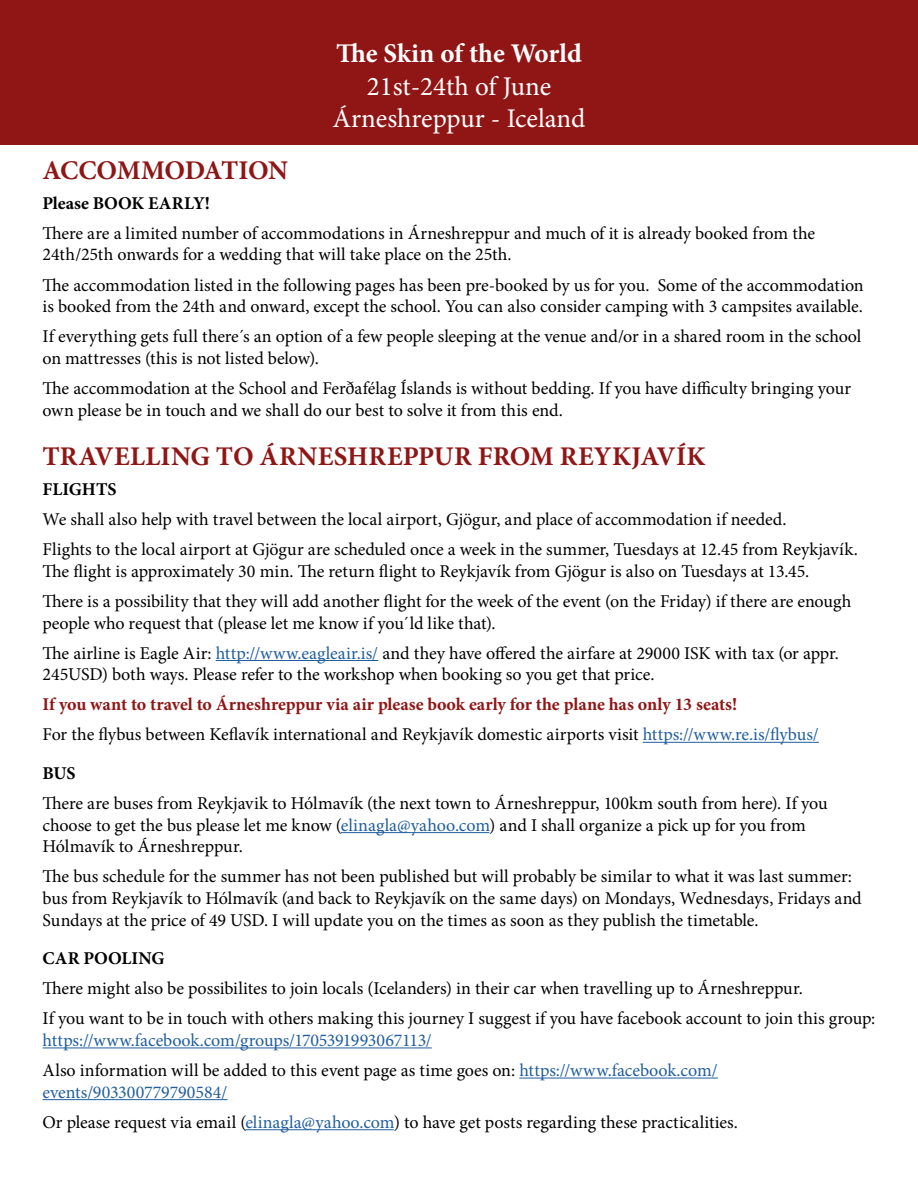
<style>
.page{position:relative;width:918px;height:1188px;background:#fff}
.page>*{position:absolute;margin:0;border:0;box-sizing:border-box;transform-origin:0 0}
.t1{font:700 27px "Minion Pro";color:#901616}
.t2{font:27px/32.4px "Minion Pro";letter-spacing:-.005em;color:#fff;text-align:center}
.t3{font:700 27px "Minion Pro";color:#fff}
.t4{font:700 27px "Minion Pro";letter-spacing:-.02em;color:#901616}
.t5{font:18px/21.6px "Minion Pro";letter-spacing:-.005em;color:#000}
.t6{font:700 18px/30.2px "Minion Pro";color:#901616}
.t7{font:18px/30.2px "Minion Pro";letter-spacing:-.005em;color:#215e9e}
.t8{font:700 18px "Minion Pro";color:#000}
.s1{color:#215e9e}
.s2{font-weight:400;color:#000}
.s3{font-weight:400;color:#215e9e}
.s4{color:#000}
</style>
<div class="page">
<div style="left:0;top:0;width:918px;height:145px;background:#901616"></div>
<hr style="left:216px;top:660px;width:162px;height:1px;background:#215e9e">
<hr style="left:643px;top:742px;width:176px;height:1px;background:#215e9e">
<hr style="left:341px;top:832px;width:148px;height:1px;background:#215e9e">
<hr style="left:43px;top:1047px;width:389px;height:1px;background:#215e9e">
<hr style="left:519px;top:1078px;width:199px;height:1px;background:#215e9e">
<hr style="left:43px;top:1099px;width:185px;height:1px;background:#215e9e">
<hr style="left:245px;top:1129px;width:149px;height:1px;background:#215e9e">
<h1 class="t3" style="left:336px;top:35px;width:247px">The Skin of the World</h1>
<h1 class="t2" style="left:333px;top:70px;width:254px">21st-24th of June<br>Árneshreppur - Iceland</h1>
<h1 class="t4" style="left:43px;top:151px;width:247px">ACCOMMODATION</h1>
<p class="t8" style="left:43px;top:190px;width:169px">Please BOOK EARLY!</p>
<p class="t5" style="left:43px;top:222px;width:774px">There are a limited number of accommodations in Árneshreppur and much of it is already booked from the<br>24th/25th onwards for a wedding that will take place on the 25th.</p>
<p class="t5" style="left:43px;top:274px;width:823px">The accommodation listed in the following pages has been pre-booked by us for you. Some of the accommodation is booked from the 24th and onward, except the school. You can also consider camping with 3 campsites available.</p>
<p class="t5" style="left:43px;top:326px;width:820px">If everything gets full there´s an option of a few people sleeping at the venue and/or in a shared room in the school on mattresses (this is not listed below).</p>
<p class="t5" style="left:43px;top:377px;width:810px">The accommodation at the School and Ferðafélag Íslands is without bedding. If you have difficulty bringing your own please be in touch and we shall do our best to solve it from this end.</p>
<h1 class="t1" style="left:43px;top:437px;width:664px">TRAVELLING TO ÁRNESHREPPUR FROM REYKJAVÍK</h1>
<p class="t8" style="left:43px;top:477px;width:76px">FLIGHTS</p>
<p class="t5" style="left:43px;top:504px;width:817px;line-height:30.2px">We shall also help with travel between the local airport, Gjögur, and place of accommodation if needed.<br>Flights to the local airport at Gjögur are scheduled once a week in the summer, Tuesdays at 12.45 from Reykjavík.</p>
<p class="t5" style="left:43px;top:556px;width:810px;line-height:30.2px">The flight is approximately 30 min. The return flight to Reykjavík from Gjögur is also on Tuesdays at 13.45.<br>There is a possibility that they will add another flight for the week of the event (on the Friday) if there are enough</p>
<p class="t5" style="left:43px;top:608px;width:798px;line-height:30.2px">people who request that (please let me know if you´ld like that).<br>The airline is Eagle Air: <span class="s1">http://www.eagleair.is/</span> and they have offered the airfare at 29000 ISK with tax (or appr.</p>
<p class="t5" style="left:43px;top:664px;width:613px">245USD) both ways. Please refer to the workshop when booking so you get that price.</p>
<p class="t6" style="left:43px;top:689px;width:778px">If you want to travel to Árneshreppur via air please book early for the plane has only 13 seats!<br><span class="s2">For the flybus between Keflavík international and Reykjavík domestic airports visit</span> <span class="s3">https://www.re.is/flybus/</span></p>
<p class="t8" style="left:43px;top:761px;width:34px">BUS</p>
<p class="t5" style="left:43px;top:793px;width:787px">There are buses from Reykjavik to Hólmavík (the next town to Árneshreppur, 100km south from here). If you choose to get the bus please let me know (<span class="s1">elinagla@yahoo.com</span>) and I shall organize a pick up for you from<br>Hólmavík to Árneshreppur.</p>
<p class="t5" style="left:43px;top:866px;width:821px">The bus schedule for the summer has not been published but will probably be similar to what it was last summer: bus from Reykjavík to Hólmavík (and back to Reykjavík on the same days) on Mondays, Wednesdays, Fridays and<br>Sundays at the price of 49 USD. I will update you on the times as soon as they publish the timetable.</p>
<p class="t8" style="left:43px;top:946px;width:124px">CAR POOLING</p>
<p class="t5" style="left:43px;top:974px;width:834px;line-height:30.2px">There might also be possibilites to join locals (Icelanders) in their car when travelling up to Árneshreppur.<br>If you want to be in touch with others making this journey I suggest if you have facebook account to join this group:</p>
<p class="t7" style="left:43px;top:1025px;width:677px">https://www.facebook.com/groups/1705391993067113/<br><span class="s4">Also information will be added to this event page as time goes on:</span> https://www.facebook.com/</p>
<p class="t5" style="left:43px;top:1077px;width:697px;line-height:30.2px"><span class="s1">events/903300779790584/<br></span>Or please request via email (<span class="s1">elinagla@yahoo.com</span>) to have get posts regarding these practicalities.</p>
</div>
